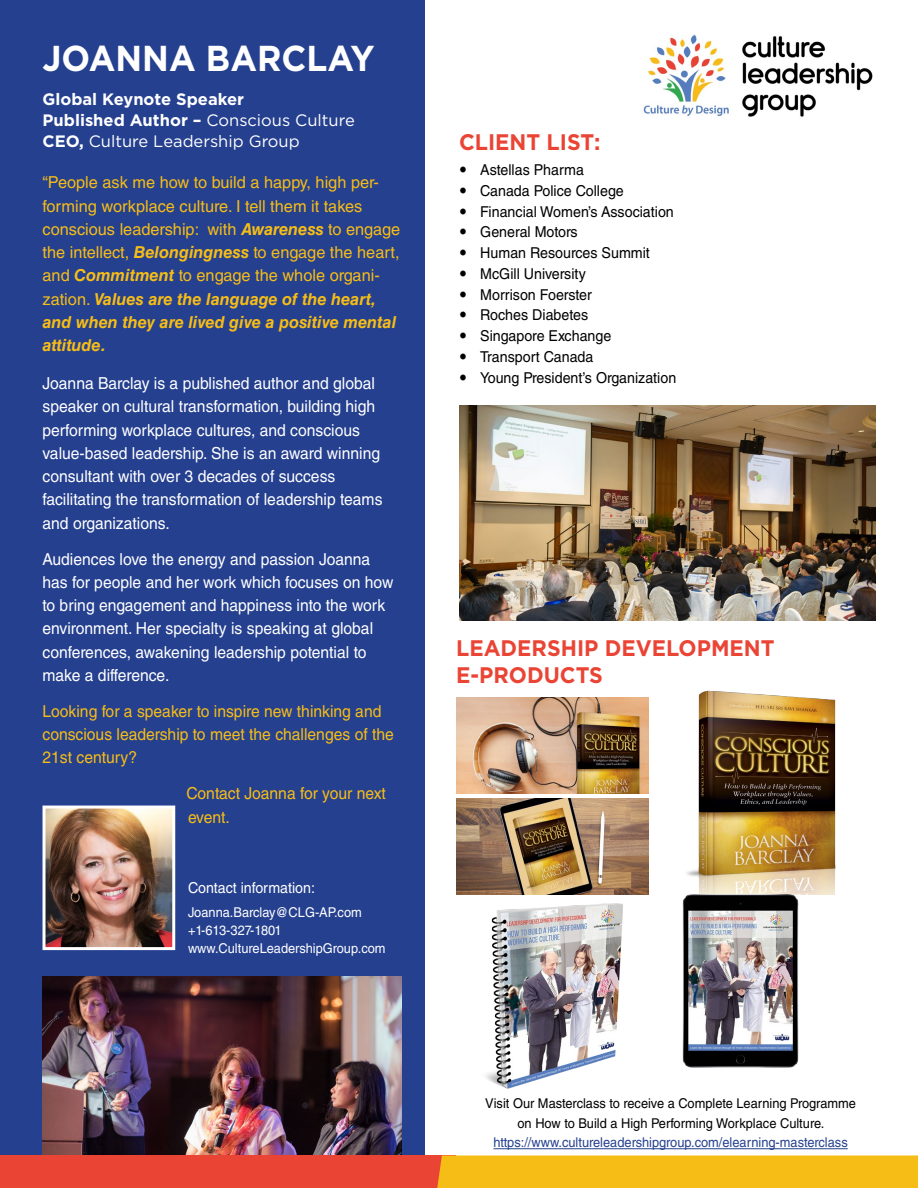
<style>
.page{position:relative;width:918px;height:1188px;background:#fff}
.page>*{position:absolute;margin:0;border:0;box-sizing:border-box;transform-origin:0 0}
.t1{font:700 36px "Gotham";color:#fff;scale:.94 1}
.hil{font:700 22.5px/27px "Gotham";color:#ea4435;scale:.95 1}
.body{font:16.5px/23.2px "Helvetica LT Std";color:#fff;scale:.95 1}
.body-2{font:16.5px/23.2px "Helvetica LT Std";color:#f6bd17}
.body-3{font:16.5px/23.2px "Helvetica LT Std";color:#f6bd17;scale:.95 1}
.t2{font:700 16.5px "Gotham";color:#fff}
.t3{font:16.5px "Gotham";color:#fff}
.t4{font:15px "Helvetica LT Std";color:#000;scale:.95 1}
.body-4{font:15px "Helvetica LT Std";color:#fff;scale:.95 1}
.body-5{font:13.5px/19.5px "Helvetica LT Std";color:#000;text-align:center;scale:.95 1}
.body-6{font:13.5px/18px "Helvetica LT Std";color:#fff;scale:.95 1}
.s1{font-weight:400}
.s2{font-weight:700}
.s3{font-weight:700;font-style:italic}
.s4{color:#25408f}
</style>
<div class="page">
<img style="left:686px;top:690px;width:150px;height:205px">
<hr style="left:494px;top:1148px;width:354px;height:1px;background:#25408f">
<img style="left:643px;top:35px;width:230px;height:82px">
<div style="left:0;top:0;width:425px;height:1188px;background:#25408f"></div>
<img style="left:459px;top:405px;width:416px;height:216px">
<img style="left:42px;top:805px;width:134px;height:146px">
<img style="left:43px;top:977px;width:359px;height:178px">
<div style="left:0;top:1155px;width:456px;height:33px;background:#ea4435"></div>
<div style="left:437px;top:1155px;width:481px;height:33px;background:#f6bd17"></div>
<img style="left:486px;top:903px;width:137px;height:186px">
<img style="left:682px;top:894px;width:146px;height:174px">
<img style="left:456px;top:697px;width:193px;height:96px">
<img style="left:456px;top:798px;width:193px;height:97px">
<p class="t1" style="left:43px;top:35px;width:355px">JOANNA BARCLAY</p>
<p class="t2" style="left:43px;top:88px;width:203px">Global Keynote Speaker</p>
<p class="t2" style="left:43px;top:109px;width:314px">Published Author – <span class="s1">Conscious Culture</span></p>
<p class="t3" style="left:43px;top:131px;width:259px"><span class="s2">CEO,</span> Culture Leadership Group</p>
<p class="body-2" style="left:43px;top:171px;width:359px">“People ask me how to build a happy, high per&shy;forming workplace culture. I tell them it takes conscious leadership: with <span class="s3">Awareness</span> to engage the intellect, <span class="s3">Belongingness</span> to engage the heart, and <span class="s3">Commitment</span> to engage the whole organi&shy;zation. <span class="s3">Values are the language of the heart, and when they are lived give a positive mental attitude.</span></p>
<p class="body" style="left:43px;top:372px;width:359px">Joanna Barclay is a published author and global speaker on cultural transformation, building high performing workplace cultures, and conscious value-based leadership. She is an award winning consultant with over 3 decades of success facilitating the transformation of leadership teams and organizations.</p>
<p class="body" style="left:43px;top:547px;width:371px">Audiences love the energy and passion Joanna has for people and her work which focuses on how to bring engagement and happiness into the work environment. Her specialty is speaking at global conferences, awakening leadership potential to make a difference.</p>
<p class="body-3" style="left:43px;top:700px;width:371px">Looking for a speaker to inspire new thinking and conscious leadership to meet the challenges of the<br>21st century?</p>
<p class="body-3" style="left:187px;top:782px;width:211px">Contact Joanna for your next event.</p>
<p class="body-4" style="left:188px;top:879px;width:135px">Contact information:</p>
<p class="body-6" style="left:188px;top:904px;width:209px">Joanna.Barclay@CLG-AP.com +1-613-327-1801 www.CultureLeadershipGroup.com</p>
<p class="hil" style="left:459px;top:128px;width:150px">CLIENT LIST:</p>
<p class="t4" style="left:480px;top:161px;width:111px">Astellas Pharma</p>
<p class="t4" style="left:480px;top:182px;width:153px">Canada Police College</p>
<p class="t4" style="left:480px;top:203px;width:205px">Financial Women’s Association</p>
<p class="t4" style="left:480px;top:223px;width:104px">General Motors</p>
<p class="t4" style="left:480px;top:244px;width:180px">Human Resources Summit</p>
<p class="t4" style="left:480px;top:265px;width:113px">McGill University</p>
<p class="t4" style="left:480px;top:286px;width:119px">Morrison Foerster</p>
<p class="t4" style="left:480px;top:306px;width:115px">Roches Diabetes</p>
<p class="t4" style="left:480px;top:327px;width:140px">Singapore Exchange</p>
<p class="t4" style="left:480px;top:348px;width:121px">Transport Canada</p>
<p class="t4" style="left:480px;top:369px;width:208px">Young President’s Organization</p>
<p class="hil" style="left:456px;top:634px;width:337px">LEADERSHIP DEVELOPMENT<br>E-PRODUCTS</p>
<p class="body-5" style="left:485px;top:1094px;width:392px">Visit Our Masterclass to receive a Complete Learning Programme on How to Build a High Performing Workplace Culture. <span class="s4">https://www.cultureleadershipgroup.com/elearning-masterclass</span></p>
</div>
